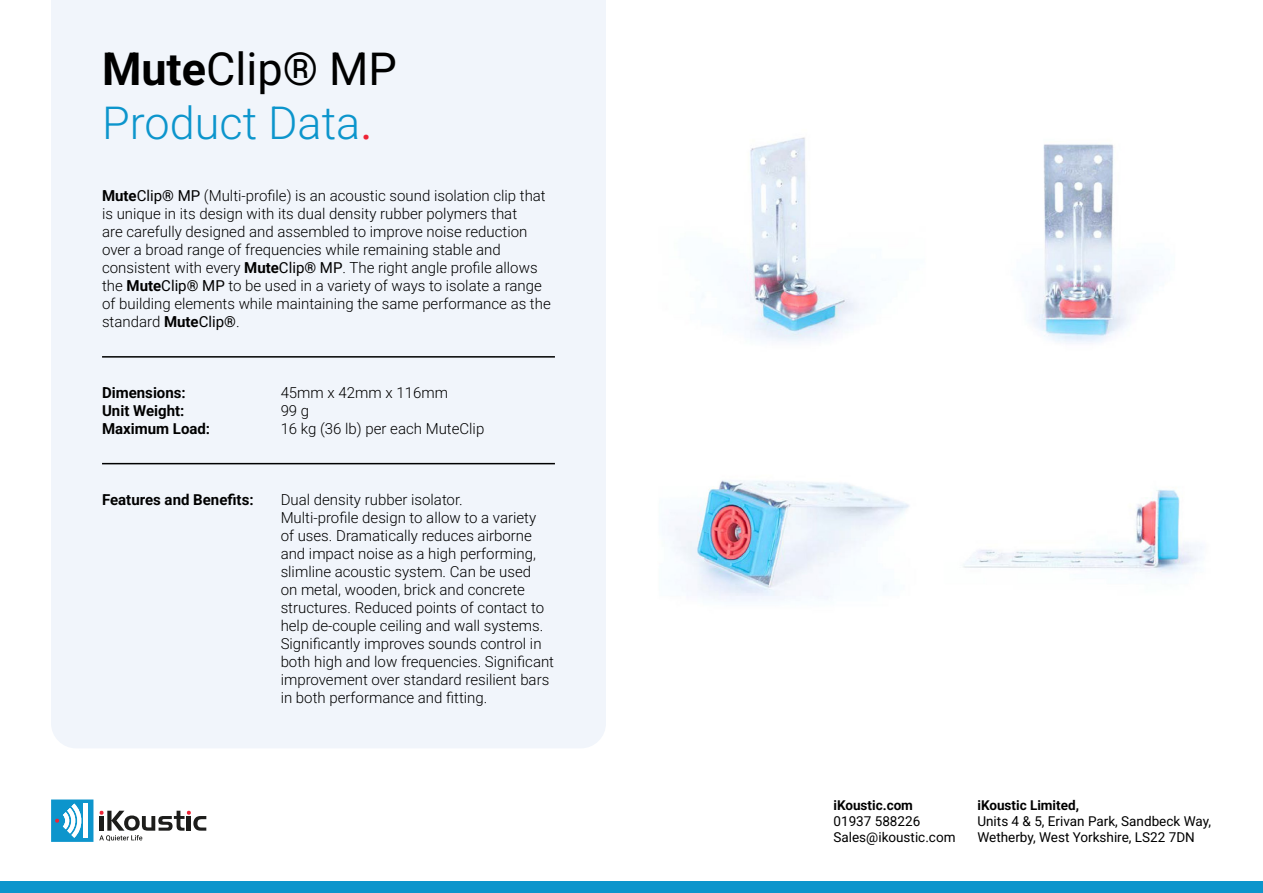
<style>
.page{position:relative;width:1263px;height:893px;background:#fff}
.page>*{position:absolute;margin:0;border:0;box-sizing:border-box;transform-origin:0 0}
.t1{font:300 45px/54px "Roboto";color:#0c95cc}
.t2{font:300 15px/18px "Roboto";color:#000}
.t3{font:700 15px/18px "Roboto";color:#000}
.t4{font:13.5px/16.2px "Roboto";color:#000}
.t5{font:700 13.5px "Roboto";color:#000}
.s1{font-weight:700;color:#000}
.s2{font-weight:400;color:#000}
.s3{font-weight:400;color:#ee2436}
.s4{font-weight:700}
.s5{font-weight:400}
</style>
<div class="page">
<div style="left:51px;top:0;width:555px;height:748px;background:#f1f5fb"></div>
<svg style="left:51px;top:799px;width:42px;height:43px"></svg>
<svg style="left:99px;top:810px;width:107px;height:31px"></svg>
<div style="left:0;top:881px;width:1263px;height:12px;background:#0c95cc"></div>
<hr style="left:102px;top:356px;width:453px;height:2px;background:#000">
<hr style="left:102px;top:463px;width:453px;height:1px;background:#000">
<img style="left:703px;top:137px;width:163px;height:205px">
<img style="left:1025px;top:144px;width:123px;height:199px">
<img style="left:670px;top:480px;width:239px;height:121px">
<img style="left:963px;top:489px;width:239px;height:86px">
<h1 class="t1" style="left:102px;top:40px;width:296px"><span class="s1">Mute</span><span class="s2">Clip® MP<br></span>Product Data<span class="s3">.</span></h1>
<p class="t2" style="left:102px;top:186px;width:450px"><span class="s4">Mute</span><span class="s5">Clip® MP</span> (Multi-profile) is an acoustic sound isolation clip that is unique in its design with its dual density rubber polymers that<br>are carefully designed and assembled to improve noise reduction over a broad range of frequencies while remaining stable and consistent with every <span class="s4">Mute</span><span class="s5">Clip® MP</span>. The right angle profile allows the <span class="s4">Mute</span><span class="s5">Clip® MP</span> to be used in a variety of ways to isolate a range of building elements while maintaining the same performance as the standard <span class="s4">Mute</span><span class="s5">Clip®</span>.</p>
<p class="t3" style="left:102px;top:383px;width:110px">Dimensions:<br>Unit Weight:<br>Maximum Load:</p>
<p class="t2" style="left:281px;top:383px;width:205px">45mm x 42mm x 116mm<br>99 g<br>16 kg (36 lb) per each MuteClip</p>
<p class="t3" style="left:102px;top:490px;width:153px">Features and Benefits:</p>
<p class="t2" style="left:281px;top:490px;width:275px">Dual density rubber isolator.<br>Multi-profile design to allow to a variety<br>of uses. Dramatically reduces airborne and impact noise as a high performing, slimline acoustic system. Can be used<br>on metal, wooden, brick and concrete structures. Reduced points of contact to help de-couple ceiling and wall systems.<br>Significantly improves sounds control in both high and low frequencies. Significant improvement over standard resilient bars in both performance and fitting.</p>
<p class="t5" style="left:833px;top:795px;width:81px">iKoustic.com</p>
<p class="t4" style="left:833px;top:812px;width:124px">01937 588226<br>Sales@ikoustic.com</p>
<p class="t5" style="left:977px;top:795px;width:103px">iKoustic Limited,</p>
<p class="t4" style="left:977px;top:812px;width:235px">Units 4 &amp; 5, Erivan Park, Sandbeck Way,<br>Wetherby, West Yorkshire, LS22 7DN</p>
</div>
